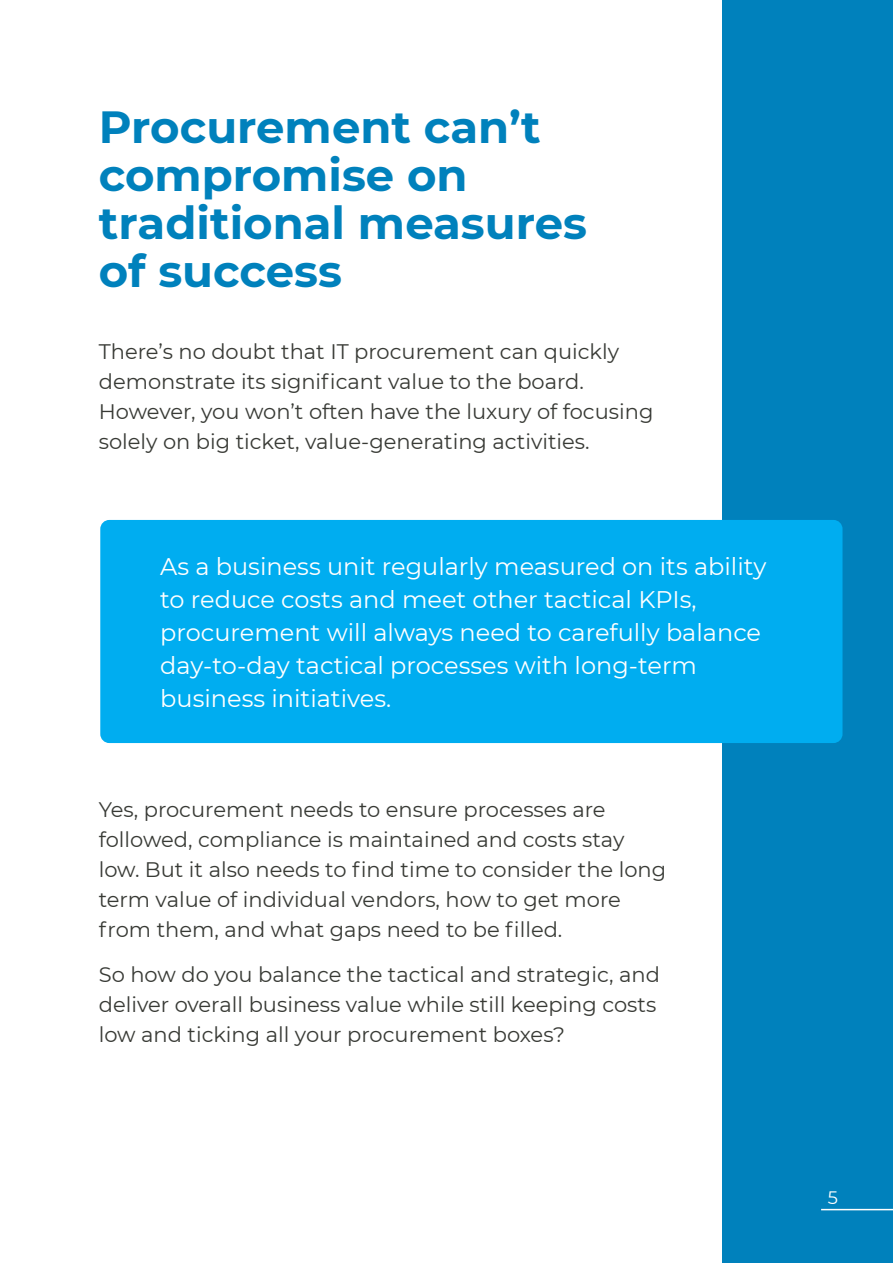
<style>
.page{position:relative;width:893px;height:1263px;background:#fff}
.page>*{position:absolute;margin:0;border:0;box-sizing:border-box;transform-origin:0 0}
.t1{font:700 45px/48px "Montserrat";color:#0081bc}
.t2{font:24px/33px "Montserrat";color:#fff}
.t3{font:21px/30px "Montserrat";color:#383a35}
.t4{font:18px "Montserrat";color:#fff}
</style>
<div class="page">
<div style="left:722px;top:0;width:171px;height:1263px;background:#0081bc"></div>
<div style="left:100px;top:520px;width:742px;height:223px;background:#00adf0;border-radius:9px"></div>
<hr style="left:821px;top:1209px;width:72px;height:1px;background:#fff">
<p class="t1" style="left:99px;top:101px;width:490px">Procurement can’t compromise on traditional measures of success</p>
<p class="t3" style="left:99px;top:336px;width:556px">There’s no doubt that IT procurement can quickly demonstrate its significant value to the board.<br>However, you won’t often have the luxury of focusing solely on big ticket, value-generating activities.</p>
<p class="t2" style="left:160px;top:550px;width:608px">As a business unit regularly measured on its ability to reduce costs and meet other tactical KPIs, procurement will always need to carefully balance day-to-day tactical processes with long-term business initiatives.</p>
<p class="t3" style="left:99px;top:794px;width:569px">Yes, procurement needs to ensure processes are followed, compliance is maintained and costs stay low. But it also needs to find time to consider the long term value of individual vendors, how to get more from them, and what gaps need to be filled.</p>
<p class="t3" style="left:99px;top:959px;width:563px">So how do you balance the tactical and strategic, and deliver overall business value while still keeping costs low and ticking all your procurement boxes?</p>
<p class="t4" style="left:828px;top:1186px;width:12px">5</p>
</div>
